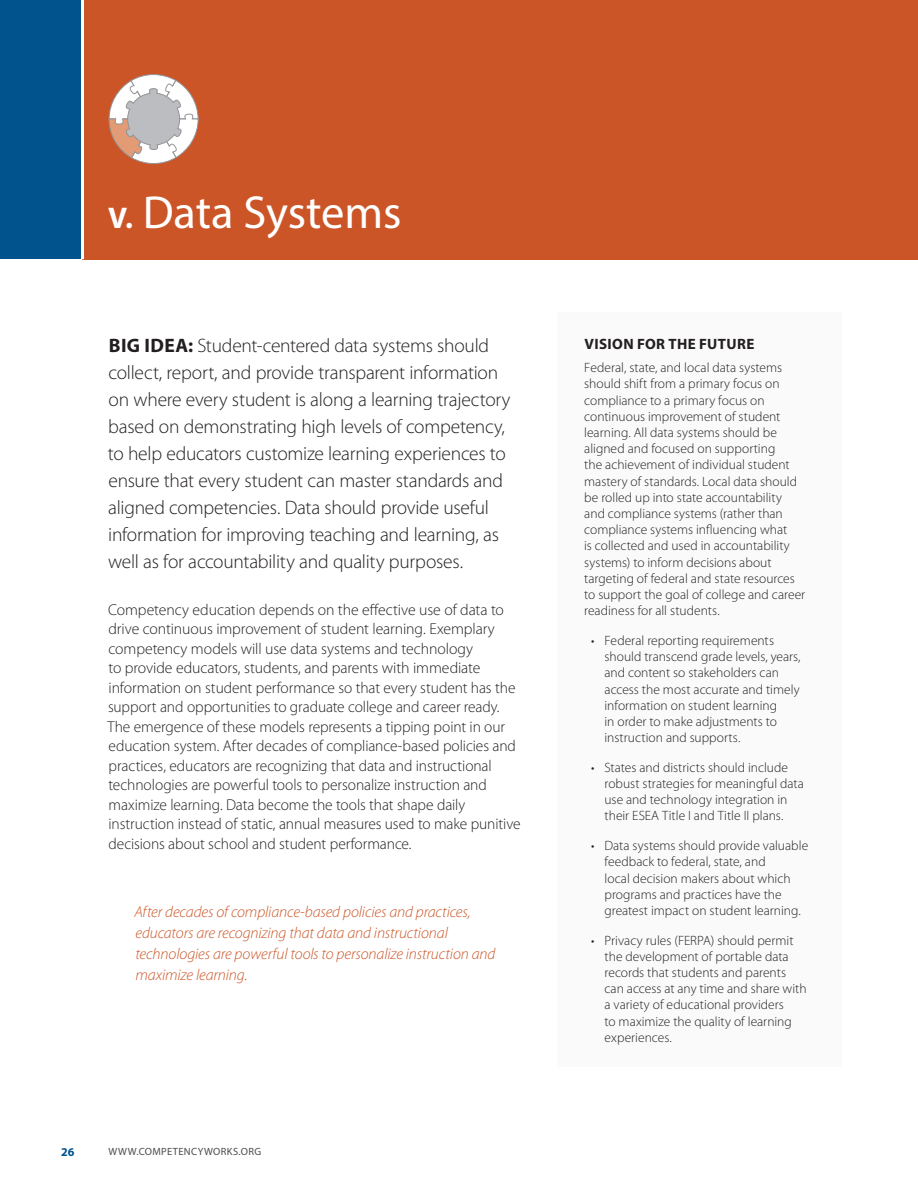
<style>
.page{position:relative;width:918px;height:1188px;background:#fff}
.page>*{position:absolute;margin:0;border:0;box-sizing:border-box;transform-origin:0 0}
.t1{font:46.5px "Myriad Pro";color:#fff}
.t2{font:300 19.5px/27px "Myriad Pro";letter-spacing:-.015em;color:#231f20}
.t3{font:300 15.75px/19.5px "Myriad Pro";letter-spacing:-.005em;color:#231f20}
.t4{font:italic 300 15.75px/21px "Myriad Pro";letter-spacing:-.01em;color:#cc5527}
.t5{font:700 15px "Myriad Pro";letter-spacing:.03em;color:#231f20}
.t6{font:300 13.5px/16.2px "Myriad Pro";color:#231f20}
.t7{font:700 12px "Myriad Pro";color:#00538d}
.t8{font:10.5px "Myriad Pro";letter-spacing:.05em;color:#4b4c4d}
.s1{font-weight:700;font-size:30px}
.s2{font-weight:700}
</style>
<div class="page">
<div style="left:0;top:0;width:81px;height:259px;background:#00538d"></div>
<div style="left:557px;top:312px;width:284px;height:755px;background:#fafafa"></div>
<div style="left:82px;top:0;width:836px;height:259px;background:#cc5527"></div>
<hr style="left:81px;top:0;width:3px;height:259px;background:#fff">
<svg style="left:109px;top:74px;width:90px;height:90px"></svg>
<h1 class="t1" style="left:108px;top:184px;width:295px"><span class="s1">V.</span> DATA SYSTEMS</h1>
<p class="t2" style="left:108px;top:332px;width:404px"><span class="s2">BIG IDEA:</span> Student-centered data systems should collect, report, and provide transparent information on where every student is along a learning trajectory based on demonstrating high levels of competency, to help educators customize learning experiences to ensure that every student can master standards and aligned competencies. Data should provide useful information for improving teaching and learning, as well as for accountability and quality purposes.</p>
<p class="t3" style="left:107px;top:599px;width:415px">Competency education depends on the effective use of data to drive continuous improvement of student learning. Exemplary competency models will use data systems and technology<br>to provide educators, students, and parents with immediate information on student performance so that every student has the support and opportunities to graduate college and career ready.<br>The emergence of these models represents a tipping point in our education system. After decades of compliance-based policies and practices, educators are recognizing that data and instructional technologies are powerful tools to personalize instruction and maximize learning. Data become the tools that shape daily instruction instead of static, annual measures used to make punitive decisions about school and student performance.</p>
<p class="t4" style="left:134px;top:901px;width:363px">After decades of compliance-based policies and practices, educators are recognizing that data and instructional technologies are powerful tools to personalize instruction and maximize learning.</p>
<p class="t7" style="left:61px;top:1144px;width:15px">26</p>
<p class="t8" style="left:109px;top:1145px;width:11px">WWW</p>
<p class="t8" style="left:137px;top:1145px;width:24px">.COMPETEN</p>
<p class="t8" style="left:191px;top:1145px;width:72px">CYWOR KS.ORG</p>
<p class="t5" style="left:584px;top:334px;width:171px">VISION FOR THE FUTURE</p>
<p class="t6" style="left:584px;top:360px;width:222px">Federal, state, and local data systems should shift from a primary focus on compliance to a primary focus on continuous improvement of student learning. All data systems should be aligned and focused on supporting<br>the achievement of individual student mastery of standards. Local data should be rolled up into state accountability and compliance systems (rather than compliance systems influencing what<br>is collected and used in accountability systems) to inform decisions about targeting of federal and state resources to support the goal of college and career readiness for all students.</p>
<p class="t6" style="left:605px;top:632px;width:198px;text-indent:-14px">• Federal reporting requirements should transcend grade levels, years, and content so stakeholders can access the most accurate and timely information on student learning<br>in order to make adjustments to instruction and supports.</p>
<p class="t6" style="left:605px;top:759px;width:201px;text-indent:-14px">• States and districts should include robust strategies for meaningful data use and technology integration in their ESEA Title I and Title II plans.</p>
<p class="t6" style="left:605px;top:837px;width:205px;text-indent:-14px">• Data systems should provide valuable feedback to federal, state, and<br>local decision makers about which programs and practices have the greatest impact on student learning.</p>
<p class="t6" style="left:605px;top:932px;width:204px;text-indent:-14px">• Privacy rules (FERPA) should permit the development of portable data records that students and parents can access at any time and share with a variety of educational providers<br>to maximize the quality of learning experiences.</p>
</div>
